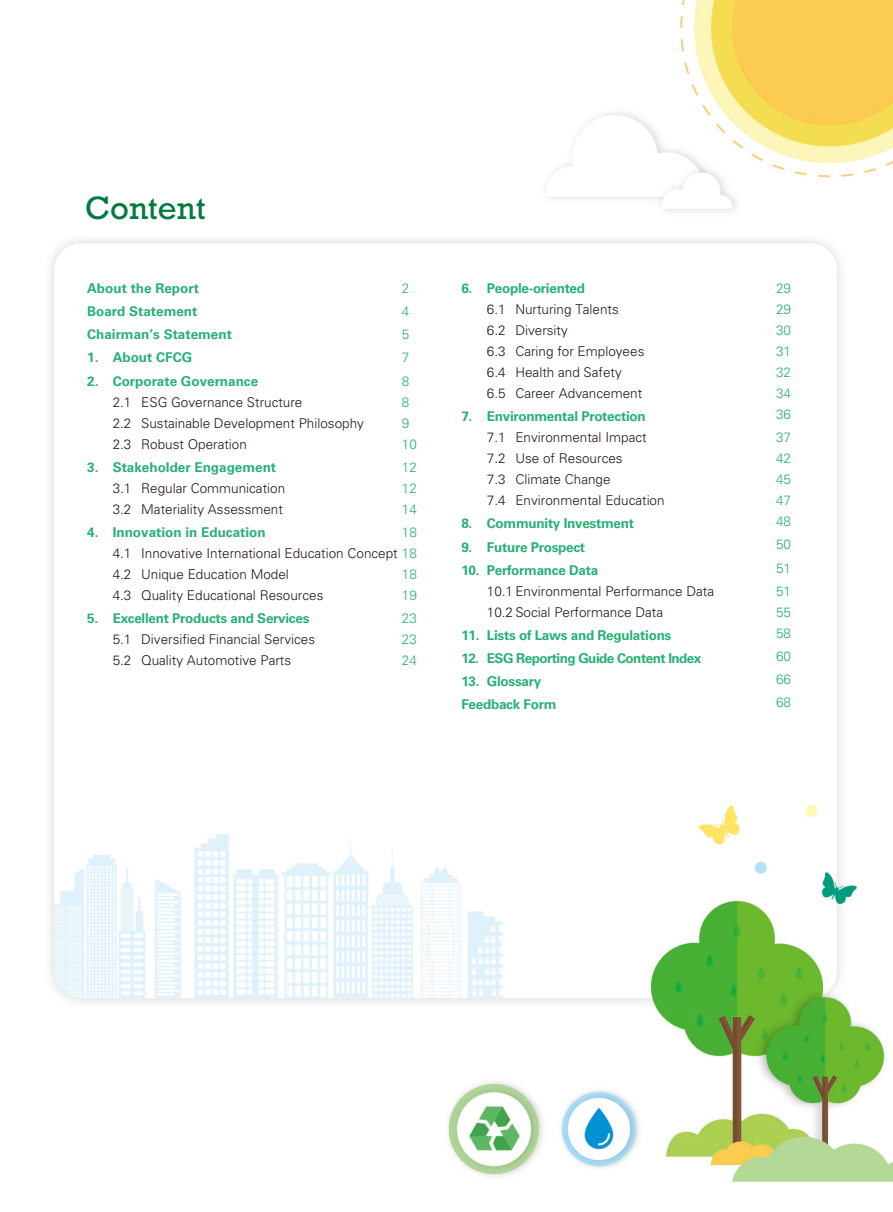
<style>
.page{position:relative;width:893px;height:1212px;background:#fff}
.page>*{position:absolute;margin:0;border:0;box-sizing:border-box;transform-origin:0 0}
.t1{font:33px "Rockwell Std";color:#007a41}
.t2{font:300 13.5px/21px "Univers LT Std";color:#231916;text-align:justify}
.t3{font:700 13.5px "Univers LT Std";letter-spacing:-.02em;color:#28b077}
.t4{font:700 13.5px "Univers LT Std";color:#28b077}
.t5{font:300 13.5px "Univers LT Std";color:#28b077}
.t6{font:700 13.5px "Univers LT Std";letter-spacing:-.04em;color:#28b077}
.s1{color:#28b077}
</style>
<div class="page">
<img style="left:50px;top:0;width:843px;height:1183px">
<h1 class="t1" style="left:85px;top:188px;width:122px">Content</h1>
<p class="t4" style="left:87px;top:280px;width:113px">About the Report</p>
<p class="t5" style="left:402px;top:280px;width:9px">2</p>
<p class="t4" style="left:87px;top:303px;width:112px">Board Statement</p>
<p class="t5" style="left:402px;top:303px;width:9px">4</p>
<p class="t4" style="left:87px;top:327px;width:146px">Chairman’s Statement</p>
<p class="t5" style="left:402px;top:326px;width:9px">5</p>
<p class="t4" style="left:87px;top:350px;width:107px">1. About CFCG</p>
<p class="t5" style="left:402px;top:349px;width:9px">7</p>
<p class="t4" style="left:87px;top:373px;width:173px">2. Corporate Governance</p>
<p class="t5" style="left:402px;top:373px;width:9px">8</p>
<p class="t2" style="left:113px;top:391px;width:191px">2.1 ESG Governance Structure</p>
<p class="t5" style="left:402px;top:394px;width:9px">8</p>
<p class="t2" style="left:113px;top:412px;width:253px">2.2 Sustainable Development Philosophy</p>
<p class="t5" style="left:402px;top:415px;width:9px">9</p>
<p class="t2" style="left:113px;top:433px;width:136px">2.3 Robust Operation</p>
<p class="t5" style="left:402px;top:436px;width:17px">10</p>
<p class="t4" style="left:87px;top:459px;width:191px">3. Stakeholder Engagement</p>
<p class="t5" style="left:402px;top:459px;width:17px">12</p>
<p class="t2" style="left:113px;top:477px;width:174px">3.1 Regular Communication</p>
<p class="t5" style="left:402px;top:480px;width:17px">12</p>
<p class="t2" style="left:113px;top:498px;width:172px">3.2 Materiality Assessment</p>
<p class="t5" style="left:402px;top:501px;width:17px">14</p>
<p class="t4" style="left:87px;top:524px;width:180px">4. Innovation in Education</p>
<p class="t2" style="left:113px;top:521px;width:306px;text-indent:289px"><span class="s1">18<br></span>4.1 Innovative International Education Concept <span class="s1">18<br></span>4.2 Unique Education Model</p>
<p class="t5" style="left:402px;top:566px;width:17px">18</p>
<p class="t2" style="left:113px;top:584px;width:212px">4.3 Quality Educational Resources</p>
<p class="t5" style="left:402px;top:587px;width:17px">19</p>
<p class="t3" style="left:87px;top:610px;width:224px">5. Excellent Products and Services</p>
<p class="t5" style="left:402px;top:610px;width:17px">23</p>
<p class="t2" style="left:113px;top:629px;width:204px">5.1 Diversified Financial Services</p>
<p class="t5" style="left:402px;top:631px;width:17px">23</p>
<p class="t2" style="left:113px;top:650px;width:180px">5.2 Quality Automotive Parts</p>
<p class="t5" style="left:402px;top:652px;width:17px">24</p>
<p class="t3" style="left:461px;top:280px;width:125px">6. People-oriented</p>
<p class="t5" style="left:776px;top:280px;width:17px">29</p>
<p class="t2" style="left:487px;top:299px;width:134px">6.1 Nurturing Talents</p>
<p class="t5" style="left:776px;top:301px;width:17px">29</p>
<p class="t2" style="left:487px;top:320px;width:82px">6.2 Diversity</p>
<p class="t5" style="left:776px;top:322px;width:17px">30</p>
<p class="t2" style="left:487px;top:341px;width:159px">6.3 Caring for Employees</p>
<p class="t5" style="left:776px;top:343px;width:17px">31</p>
<p class="t2" style="left:487px;top:362px;width:137px">6.4 Health and Safety</p>
<p class="t5" style="left:776px;top:364px;width:17px">32</p>
<p class="t2" style="left:487px;top:383px;width:157px">6.5 Career Advancement</p>
<p class="t5" style="left:776px;top:385px;width:17px">34</p>
<p class="t3" style="left:461px;top:409px;width:186px">7. Environmental Protection</p>
<p class="t5" style="left:776px;top:406px;width:17px">36</p>
<p class="t2" style="left:487px;top:427px;width:161px">7.1 Environmental Impact</p>
<p class="t5" style="left:776px;top:429px;width:17px">37</p>
<p class="t2" style="left:487px;top:448px;width:137px">7.2 Use of Resources</p>
<p class="t5" style="left:776px;top:450px;width:17px">42</p>
<p class="t2" style="left:487px;top:469px;width:125px">7.3 Climate Change</p>
<p class="t5" style="left:776px;top:471px;width:17px">45</p>
<p class="t2" style="left:487px;top:490px;width:179px">7.4 Environmental Education</p>
<p class="t5" style="left:776px;top:492px;width:17px">47</p>
<p class="t3" style="left:461px;top:516px;width:174px">8. Community Investment</p>
<p class="t5" style="left:776px;top:513px;width:17px">48</p>
<p class="t3" style="left:461px;top:539px;width:125px">9. Future Prospect</p>
<p class="t5" style="left:776px;top:536px;width:17px">50</p>
<p class="t3" style="left:461px;top:562px;width:138px">10. Performance Data</p>
<p class="t5" style="left:776px;top:560px;width:17px">51</p>
<p class="t2" style="left:487px;top:580px;width:229px">10.1 Environmental Performance Data</p>
<p class="t5" style="left:776px;top:583px;width:17px">51</p>
<p class="t2" style="left:487px;top:601px;width:178px">10.2 Social Performance Data</p>
<p class="t5" style="left:776px;top:604px;width:17px">55</p>
<p class="t3" style="left:461px;top:627px;width:212px">11. Lists of Laws and Regulations</p>
<p class="t5" style="left:776px;top:625px;width:17px">58</p>
<p class="t6" style="left:461px;top:650px;width:242px">12. ESG Reporting Guide Content Index</p>
<p class="t5" style="left:776px;top:648px;width:17px">60</p>
<p class="t3" style="left:461px;top:673px;width:81px">13. Glossary</p>
<p class="t5" style="left:776px;top:671px;width:17px">66</p>
<p class="t3" style="left:461px;top:696px;width:97px">Feedback Form</p>
<p class="t5" style="left:776px;top:694px;width:17px">68</p>
</div>
